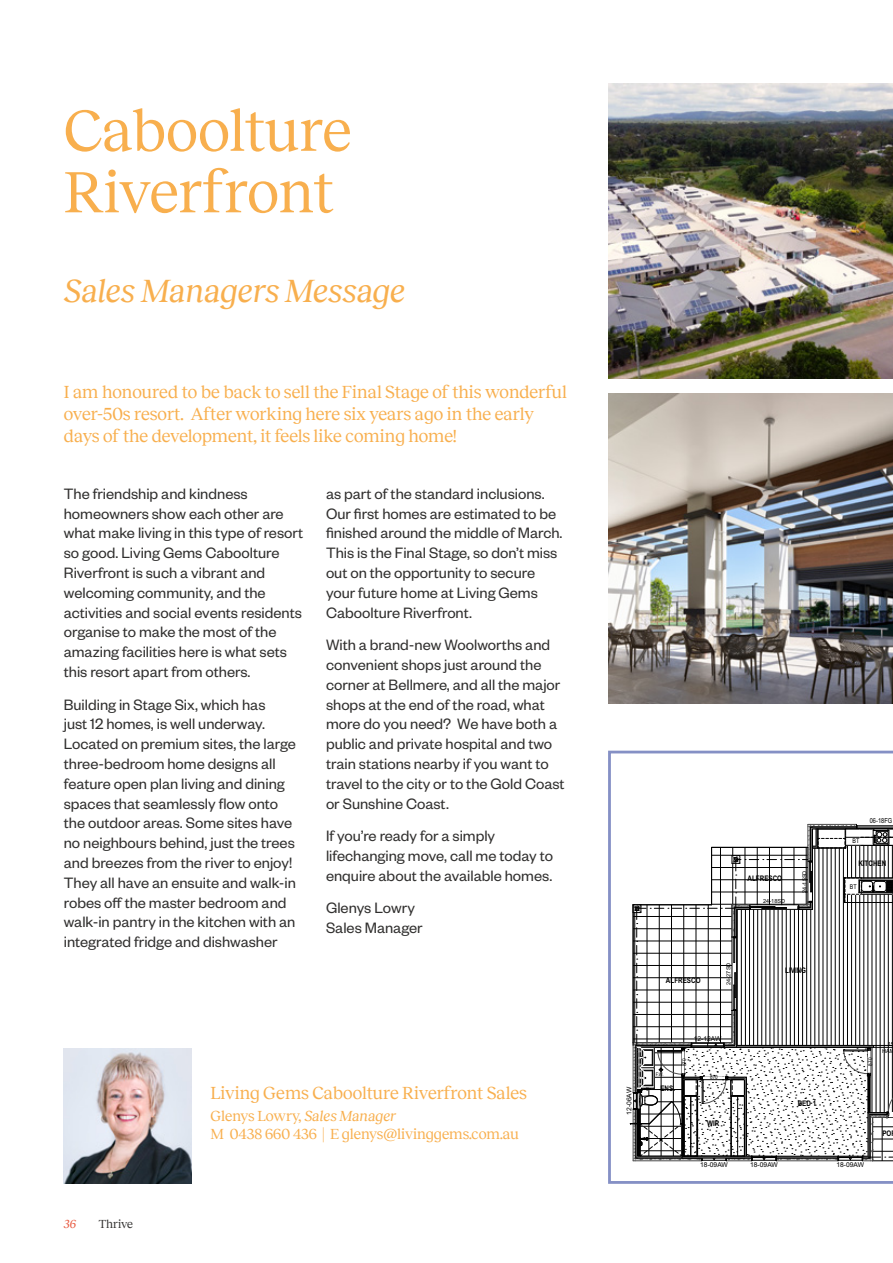
<style>
.page{position:relative;width:893px;height:1263px;background:#fff}
.page>*{position:absolute;margin:0;border:0;box-sizing:border-box;transform-origin:0 0}
.t1{font:60px/61.5px "Reckless";letter-spacing:-.01em;color:#f8af4e}
.t2{font:italic 33px "Reckless";letter-spacing:-.01em;color:#f8af4e}
.t3{font:18px/21.6px "Reckless";letter-spacing:-.005em;color:#f8af4e}
.t4{font:16.5px/19.8px "Founders Grotesk";color:#31302f}
.t5{font:15px/18px "Reckless";letter-spacing:-.005em;color:#f8af4e}
.t6{font:12px "Reckless";color:#31302f}
.t7{font:italic 12px "Reckless";color:#e85a41}
.t8{font:700 7.65px "Arial Narrow";color:#000}
.t9{font:6.9px "Arial Narrow";color:#000}
.t10{font:6.75px "Arial";color:#000}
.t11{font:6.6px "Arial Narrow";color:#000}
.t12{font:5.7px "Arial Narrow";color:#000}
.t13{font:5.55px/7.6px "Arial";color:#000;text-align:right}
.t14{font:4.95px "Arial Narrow";color:#000}
.s1{font-style:italic}
</style>
<div class="page">
<img style="left:608px;top:83px;width:285px;height:296px">
<img style="left:63px;top:1048px;width:128px;height:136px">
<svg style="left:608px;top:751px;width:285px;height:433px"></svg>
<img style="left:608px;top:394px;width:285px;height:310px">
<h1 class="t1" style="left:64px;top:95px;width:289px">Caboolture<br>Riverfront</h1>
<h2 class="t2" style="left:64px;top:267px;width:343px">Sales Managers Message</h2>
<p class="t3" style="left:64px;top:380px;width:505px">I am honoured to be back to sell the Final Stage of this wonderful over-50s resort. After working here six years ago in the early days of the development, it feels like coming home!</p>
<p class="t4" style="left:64px;top:483px;width:241px">The friendship and kindness homeowners show each other are what make living in this type of resort so good. Living Gems Caboolture<br>Riverfront is such a vibrant and welcoming community, and the activities and social events residents organise to make the most of the amazing facilities here is what sets this resort apart from others.</p>
<p class="t4" style="left:64px;top:694px;width:234px">Building in Stage Six, which has<br>just 12 homes, is well underway.<br>Located on premium sites, the large three-bedroom home designs all feature open plan living and dining spaces that seamlessly flow onto the outdoor areas. Some sites have no neighbours behind, just the trees and breezes from the river to enjoy!<br>They all have an ensuite and walk-in robes off the master bedroom and walk-in pantry in the kitchen with an integrated fridge and dishwasher</p>
<p class="t4" style="left:326px;top:483px;width:238px">as part of the standard inclusions.<br>Our first homes are estimated to be finished around the middle of March.<br>This is the Final Stage, so don’t miss out on the opportunity to secure your future home at Living Gems<br>Caboolture Riverfront.</p>
<p class="t4" style="left:326px;top:634px;width:240px">With a brand-new Woolworths and convenient shops just around the corner at Bellmere, and all the major shops at the end of the road, what more do you need? We have both a public and private hospital and two train stations nearby if you want to travel to the city or to the Gold Coast or Sunshine Coast.</p>
<p class="t4" style="left:326px;top:825px;width:229px">If you’re ready for a simply lifechanging move, call me today to enquire about the available homes.</p>
<p class="t4" style="left:326px;top:897px;width:98px">Glenys Lowry<br>Sales Manager</p>
<p class="t7" style="left:64px;top:1215px;width:14px">36</p>
<p class="t6" style="left:99px;top:1215px;width:36px">Thrive</p>
<p class="t3" style="left:210px;top:1081px;width:318px">Living Gems Caboolture Riverfront Sales</p>
<p class="t5" style="left:210px;top:1106px;width:310px">Glenys Lowry, <span class="s1">Sales Manager<br></span>M 0438 660 436 | E glenys@livinggems.com.au</p>
<p class="t10" style="left:625px;top:1115px;width:29px;rotate:-90deg">12-06AW</p>
<p class="t11" style="left:852px;top:838px;width:8px">BT</p>
<p class="t9" style="left:870px;top:818px;width:24px">06-18FG</p>
<p class="t8" style="left:748px;top:875px;width:36px">ALFRESCO</p>
<p class="t13" style="left:763px;top:898px;width:24px">24-18SD</p>
<p class="t13" style="left:801px;top:893px;width:24px;rotate:-90deg">24-15SD</p>
<p class="t8" style="left:666px;top:977px;width:36px">ALFRESCO</p>
<p class="t13" style="left:725px;top:985px;width:24px;rotate:-90deg">24-27SD</p>
<p class="t14" style="left:656px;top:1072px;width:9px">F.W.</p>
<p class="t12" style="left:682px;top:1066px;width:9px;rotate:-90deg">870</p>
<p class="t8" style="left:660px;top:1086px;width:16px">ENS.</p>
<p class="t10" style="left:694px;top:1035px;width:29px">12-12AW</p>
<p class="t12" style="left:710px;top:1075px;width:9px">870</p>
<p class="t8" style="left:707px;top:1120px;width:14px">WIR</p>
<p class="t8" style="left:785px;top:967px;width:23px">LIVING</p>
<p class="t8" style="left:798px;top:1100px;width:20px">BED 1</p>
<p class="t8" style="left:858px;top:860px;width:29px">KITCHEN</p>
<p class="t11" style="left:850px;top:884px;width:8px">BT</p>
<p class="t12" style="left:868px;top:1066px;width:9px;rotate:-90deg">870</p>
<p class="t13" style="left:882px;top:1040px;width:14px">15<br>HAM</p>
<p class="t8" style="left:882px;top:1130px;width:11px">PO</p>
<p class="t10" style="left:700px;top:1160px;width:29px">18-09AW</p>
<p class="t10" style="left:750px;top:1160px;width:29px">18-09AW</p>
<p class="t10" style="left:836px;top:1160px;width:29px">18-09AW</p>
</div>
